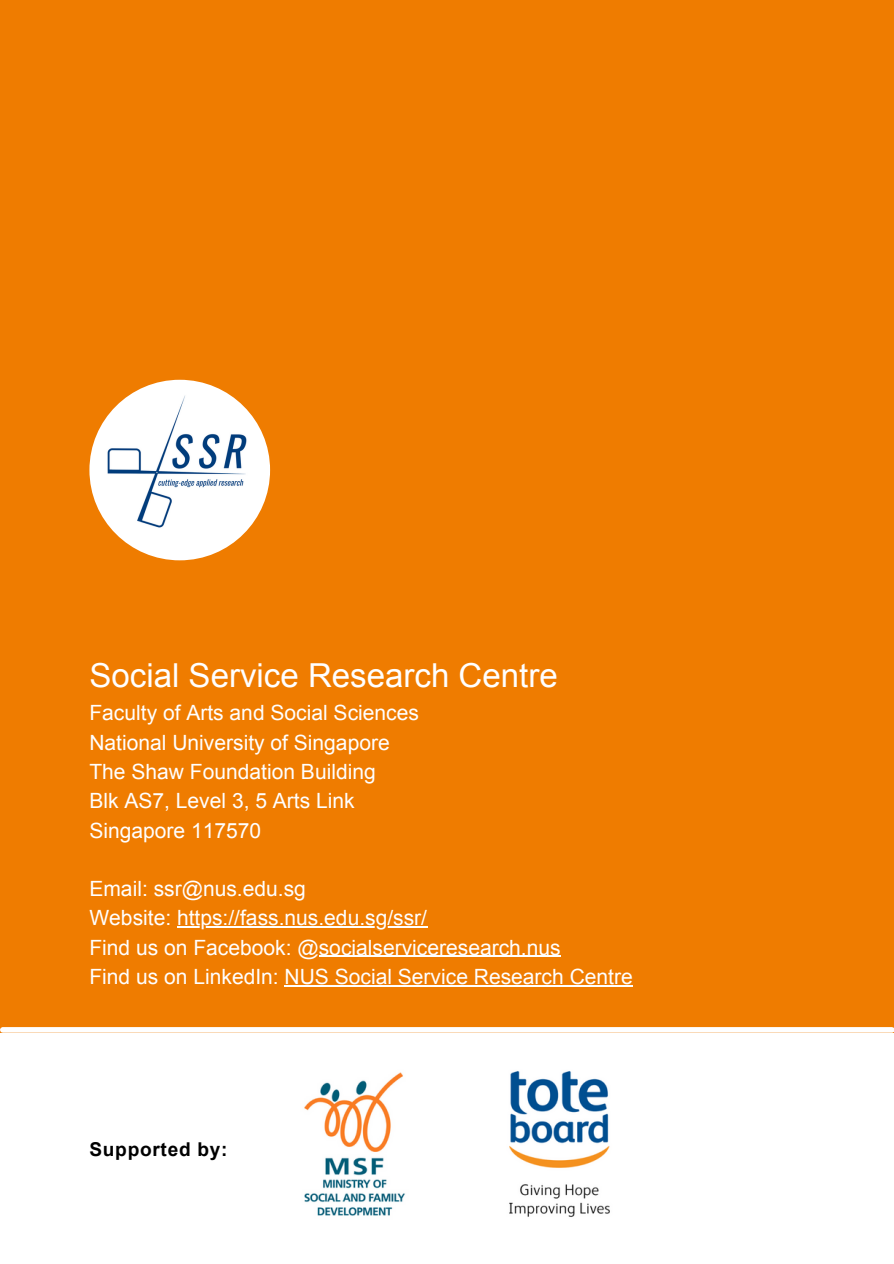
<style>
.page{position:relative;width:894px;height:1264px;background:#fff}
.page>*{position:absolute;margin:0;border:0;box-sizing:border-box;transform-origin:0 0}
.t1{font:33px "Arial";color:#fff}
.t2{font:21px/29.2px "Arial";color:#fff}
.t3{font:700 19.05px "Arial";letter-spacing:.04em;color:#000}
</style>
<div class="page">
<div style="left:0;top:0;width:893px;height:1263px;background:#ef7c00"></div>
<div style="left:3px;top:1027px;width:888px;height:5px;background:#fff"></div>
<hr style="left:177px;top:926px;width:250px;height:1px;background:#fff">
<hr style="left:319px;top:955px;width:241px;height:1px;background:#fff">
<hr style="left:284px;top:985px;width:348px;height:1px;background:#fff">
<img style="left:89px;top:380px;width:181px;height:180px;border-radius:50%">
<div style="left:0;top:1032px;width:893px;height:231px;background:#fff"></div>
<img style="left:264px;top:1053px;width:182px;height:181px;border-radius:50%">
<img style="left:468px;top:1053px;width:182px;height:181px;border-radius:50%">
<h1 class="t1" style="left:89px;top:656px;width:470px">Social Service Research Centre</h1>
<p class="t2" style="left:89px;top:698px;width:331px">Faculty of Arts and Social Sciences<br>National University of Singapore<br>The Shaw Foundation Building<br>Blk AS7, Level 3, 5 Arts Link<br>Singapore 117570</p>
<p class="t2" style="left:89px;top:874px;width:544px">Email: ssr@nus.edu.sg<br>Website: https://fass.nus.edu.sg/ssr/<br>Find us on Facebook: @socialserviceresearch.nus<br>Find us on LinkedIn: NUS Social Service Research Centre</p>
<p class="t3" style="left:89px;top:1138px;width:140px">Supported by:</p>
</div>
